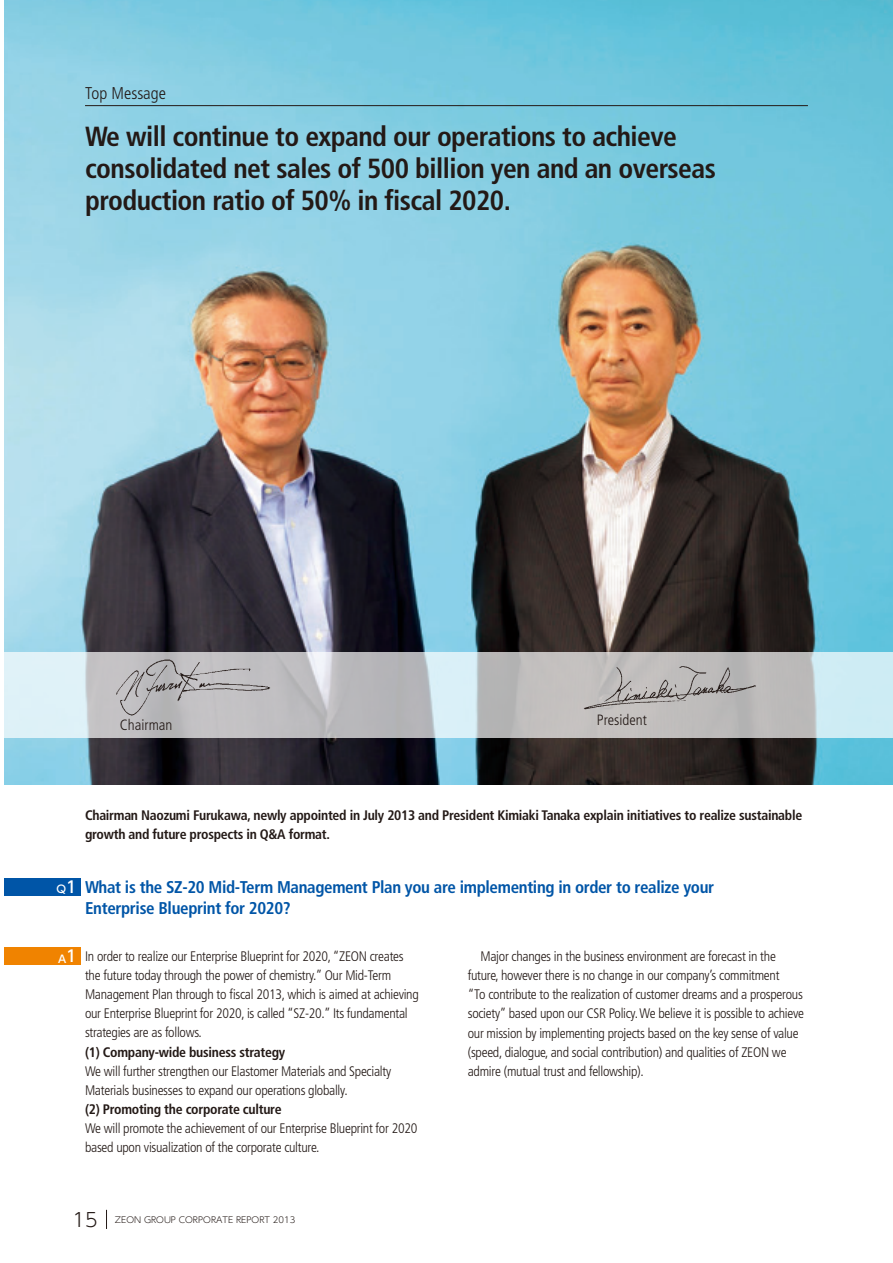
<style>
.page{position:relative;width:893px;height:1263px;background:#fff}
.page>*{position:absolute;margin:0;border:0;box-sizing:border-box;transform-origin:0 0}
.t1{font:700 condensed 27.6px/32px "Frutiger";letter-spacing:-.02em;color:#231916}
.t2{font:300 19.2px "UD Shin Go Pro";color:#231916}
.t3{font:700 condensed 16.95px/21.3px "Frutiger";letter-spacing:-.02em;color:#0055a7}
.t4{font:300 condensed 16.95px "Frutiger";color:#231916}
.t5{font:300 condensed 14.85px "Frutiger";color:#231916}
.t6{font:300 condensed 13.8px/19.2px "Frutiger";letter-spacing:-.02em;color:#231916}
.t7{font:700 condensed 13.8px/19.2px "Frutiger";letter-spacing:-.02em;color:#231916}
.t8{font:500 10.65px "UD Shin Go Pro";color:#fff}
.t9{font:300 8.55px "UD Shin Go Pro";color:#231916}
.s1{font-size:15.9px}
</style>
<div class="page">
<img style="left:4px;top:0;width:889px;height:784px">
<svg style="left:4px;top:653px;width:889px;height:85px;background:#c5cbcf"></svg>
<img style="left:104px;top:658px;width:167px;height:58px">
<img style="left:578px;top:658px;width:182px;height:55px">
<svg style="left:106px;top:1210px;width:1px;height:19px"></svg>
<hr style="left:85px;top:105px;width:723px;height:1px;background:#231916">
<div style="left:0;top:878px;width:81px;height:17px;background:#0055a7"></div>
<div style="left:0;top:947px;width:81px;height:17px;background:#f08300"></div>
<hr style="left:0;top:0;width:3px;height:1263px;background:#fff">
<p class="t4" style="left:85px;top:84px;width:82px">Top Message</p>
<h1 class="t1" style="left:85px;top:120px;width:632px">We will continue to expand our operations to achieve consolidated net sales of 500 billion yen and an overseas production ratio of 50% in fiscal 2020.</h1>
<p class="t5" style="left:120px;top:716px;width:54px">Chairman</p>
<p class="t5" style="left:597px;top:712px;width:52px">President</p>
<p class="t8" style="left:57px;top:881px;width:21px">Q<span class="s1">1</span></p>
<p class="t7" style="left:85px;top:805px;width:719px">Chairman Naozumi Furukawa, newly appointed in July 2013 and President Kimiaki Tanaka explain initiatives to realize sustainable growth and future prospects in Q&amp;A format.</p>
<p class="t3" style="left:85px;top:876px;width:631px">What is the SZ-20 Mid-Term Management Plan you are implementing in order to realize your<br>Enterprise Blueprint for 2020?</p>
<p class="t8" style="left:58px;top:950px;width:20px">A<span class="s1">1</span></p>
<p class="t6" style="left:85px;top:947px;width:335px">In order to realize our Enterprise Blueprint for 2020, “ZEON creates the future today through the power of chemistry.” Our Mid-Term Management Plan through to fiscal 2013, which is aimed at achieving our Enterprise Blueprint for 2020, is called “SZ-20.” Its fundamental strategies are as follows.</p>
<p class="t7" style="left:85px;top:1042px;width:202px">(1) Company-wide business strategy</p>
<p class="t6" style="left:85px;top:1061px;width:308px">We will further strengthen our Elastomer Materials and Specialty<br>Materials businesses to expand our operations globally.</p>
<p class="t7" style="left:85px;top:1100px;width:198px">(2) Promoting the corporate culture</p>
<p class="t6" style="left:85px;top:1119px;width:334px">We will promote the achievement of our Enterprise Blueprint for 2020 based upon visualization of the corporate culture.</p>
<p class="t6" style="left:468px;top:947px;width:338px;text-indent:13px">Major changes in the business environment are forecast in the future, however there is no change in our company’s commitment<br>“To contribute to the realization of customer dreams and a prosperous society” based upon our CSR Policy. We believe it is possible to achieve our mission by implementing projects based on the key sense of value (speed, dialogue, and social contribution) and qualities of ZEON we admire (mutual trust and fellowship).</p>
<h2 class="t2" style="left:73px;top:1204px;width:27px">15</h2>
<p class="t9" style="left:115px;top:1212px;width:182px">ZEON GROUP CORPORATE REPORT 2013</p>
</div>
